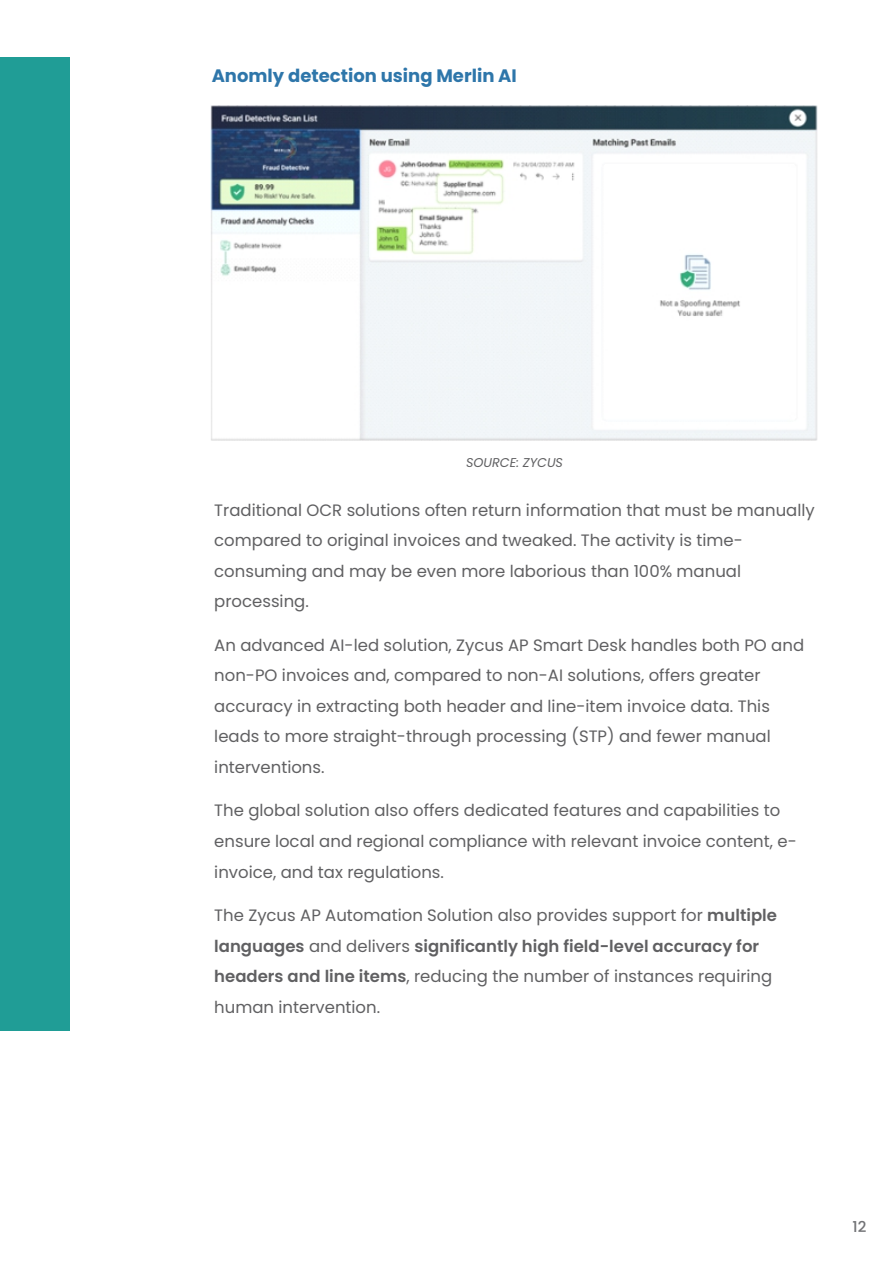
<style>
.page{position:relative;width:893px;height:1263px;background:#fff}
.page>*{position:absolute;margin:0;border:0;box-sizing:border-box;transform-origin:0 0}
.t1{font:700 18px "Poppins";color:#2e76aa}
.t2{font:16.5px/30.6px "Poppins";color:#606062}
.t3{font:500 15px "Poppins";color:#727376}
.t4{font:italic 12.75px "Poppins";color:#606062}
.s1{font-weight:600}
</style>
<div class="page">
<img style="left:210px;top:105px;width:607px;height:336px">
<div style="left:0;top:57px;width:69px;height:973px;background:#209d96"></div>
<p class="t1" style="left:212px;top:63px;width:307px">Anomly detection using Merlin AI</p>
<p class="t4" style="left:466px;top:453px;width:98px">SOURCE: ZYCUS</p>
<p class="t2" style="left:214px;top:494px;width:602px">Traditional OCR solutions often return information that must be manually compared to original invoices and tweaked. The activity is time&shy;consuming and may be even more laborious than 100% manual processing.</p>
<p class="t2" style="left:214px;top:630px;width:591px">An advanced AI-led solution, Zycus AP Smart Desk handles both PO and non-PO invoices and, compared to non-AI solutions, offers greater accuracy in extracting both header and line-item invoice data. This leads to more straight-through processing (STP) and fewer manual interventions.</p>
<p class="t2" style="left:214px;top:795px;width:584px">The global solution also offers dedicated features and capabilities to ensure local and regional compliance with relevant invoice content, e&shy;invoice, and tax regulations.</p>
<p class="t2" style="left:214px;top:900px;width:564px">The Zycus AP Automation Solution also provides support for <span class="s1">multiple languages</span> and delivers <span class="s1">significantly high field-level accuracy for headers and line items</span>, reducing the number of instances requiring human intervention.</p>
<p class="t3" style="left:852px;top:1216px;width:15px">12</p>
</div>
